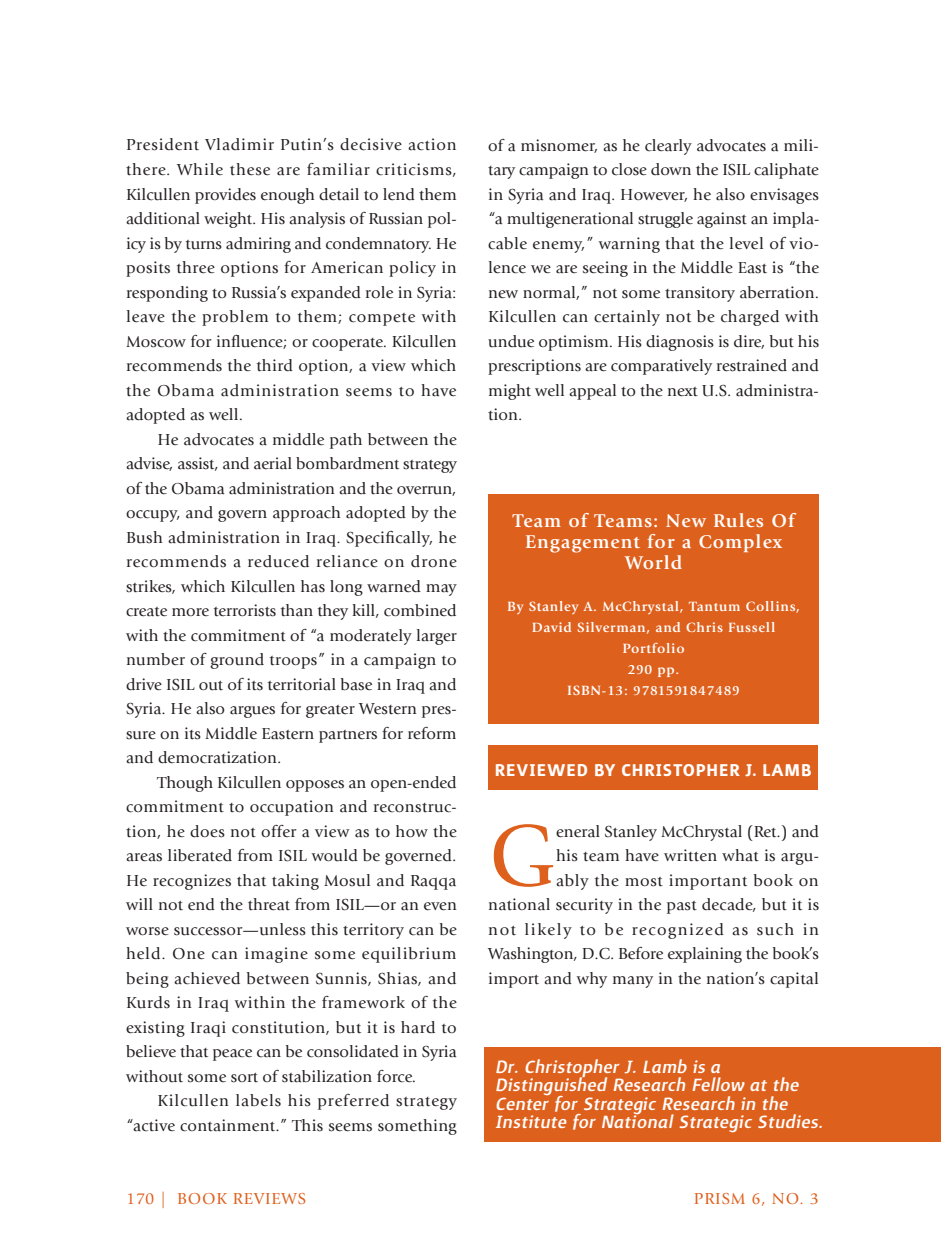
<style>
.page{position:relative;width:945px;height:1260px;background:#fff}
.page>*{position:absolute;margin:0;border:0;box-sizing:border-box;transform-origin:0 0}
.t1{font:90.83px "Giovanni Std";color:#de601d}
.t2{font:22.75px/18.4px "Surface Medium Italique";letter-spacing:.005em;color:#fff}
.t3{font:700 21.88px "Surface";letter-spacing:.02em;color:#fff}
.t4{font:700 19.25px/21px "Giovanni Std";letter-spacing:.05em;color:#fff;text-align:center}
.t5{font:16.62px/24.5px "Giovanni Std";letter-spacing:.015em;color:#231f20;text-align:justify}
.t6{font:16.62px/24.5px "Giovanni Std";letter-spacing:.035em;color:#231f20;text-align:right}
.t7{font:16.62px "Giovanni Std";letter-spacing:.05em;color:#de601d}
.t8{font:700 14px/21px "Giovanni Std";letter-spacing:.05em;color:#fff;text-align:center}
</style>
<div class="page">
<div style="left:488px;top:494px;width:331px;height:230px;background:#de601d"></div>
<div style="left:488px;top:746px;width:330px;height:44px;background:#de601d"></div>
<div style="left:485px;top:1047px;width:456px;height:94px;background:#de601d"></div>
<p class="t5" style="left:126px;top:133px;width:332px">President Vladimir Putin’s decisive action there. While these are familiar criticisms, Kilcullen provides enough detail to lend them additional weight. His analysis of Russian pol&shy;icy is by turns admiring and condemnatory. He posits three options for American policy in responding to Russia’s expanded role in Syria: leave the problem to them; compete with Moscow for influence; or cooperate. Kilcullen recommends the third option, a view which the Obama administration seems to have adopted as well.</p>
<p class="t5" style="left:126px;top:427px;width:332px;text-indent:32px">He advocates a middle path between the advise, assist, and aerial bombardment strategy of the Obama administration and the overrun, occupy, and govern approach adopted by the Bush administration in Iraq. Specifically, he recommends a reduced reliance on drone strikes, which Kilcullen has long warned may create more terrorists than they kill, combined with the commitment of “a moderately larger number of ground troops” in a campaign to drive ISIL out of its territorial base in Iraq and Syria. He also argues for greater Western pres&shy;sure on its Middle Eastern partners for reform and democratization.</p>
<p class="t5" style="left:126px;top:770px;width:332px;text-indent:32px">Though Kilcullen opposes an open-ended commitment to occupation and reconstruc&shy;tion, he does not offer a view as to how the areas liberated from ISIL would be governed.<br>He recognizes that taking Mosul and Raqqa will not end the threat from ISIL—or an even worse successor—unless this territory can be held. One can imagine some equilibrium being achieved between Sunnis, Shias, and Kurds in Iraq within the framework of the existing Iraqi constitution, but it is hard to believe that peace can be consolidated in Syria without some sort of stabilization force.</p>
<p class="t6" style="left:126px;top:1089px;width:332px">Kilcullen labels his preferred strategy “active containment.” This seems something</p>
<p class="t5" style="left:488px;top:133px;width:333px">of a misnomer, as he clearly advocates a mili&shy;tary campaign to close down the ISIL caliphate in Syria and Iraq. However, he also envisages “a multigenerational struggle against an impla&shy;cable enemy,” warning that the level of vio&shy;lence we are seeing in the Middle East is “the new normal,” not some transitory aberration.<br>Kilcullen can certainly not be charged with undue optimism. His diagnosis is dire, but his prescriptions are comparatively restrained and might well appeal to the next U.S. administra&shy;tion.</p>
<p class="t4" style="left:513px;top:510px;width:283px">Team of Teams: New Rules Of<br>Engagement for a Complex<br>World</p>
<p class="t8" style="left:507px;top:596px;width:294px">By Stanley A. McChrystal, Tantum Collins,<br>David Silverman, and Chris Fussell<br>Portfolio<br>290 pp.<br>ISBN-13: 9781591847489</p>
<h3 class="t3" style="left:494px;top:760px;width:319px">REVIEWED BY CHRISTOPHER J. LAMB</h3>
<h1 class="t1" style="left:488px;top:805px;width:69px">G</h1>
<p class="t5" style="left:488px;top:819px;width:332px;text-align:right">eneral Stanley McChrystal (Ret.) and<br>his team have written what is argu-<br>ably the most important book on<br>national security in the past decade, but it is not likely to be recognized as such in Washington, D.C. Before explaining the book’s import and why many in the nation’s capital</p>
<h2 class="t2" style="left:495px;top:1058px;width:329px">Dr. Christopher J. Lamb is a Distinguished Research Fellow at the Center for Strategic Research in the Institute for National Strategic Studies.</h2>
<p class="t7" style="left:126px;top:1189px;width:182px">170 | BOOK REVIEWS</p>
<p class="t7" style="left:694px;top:1189px;width:127px">PRISM 6, NO. 3</p>
</div>
